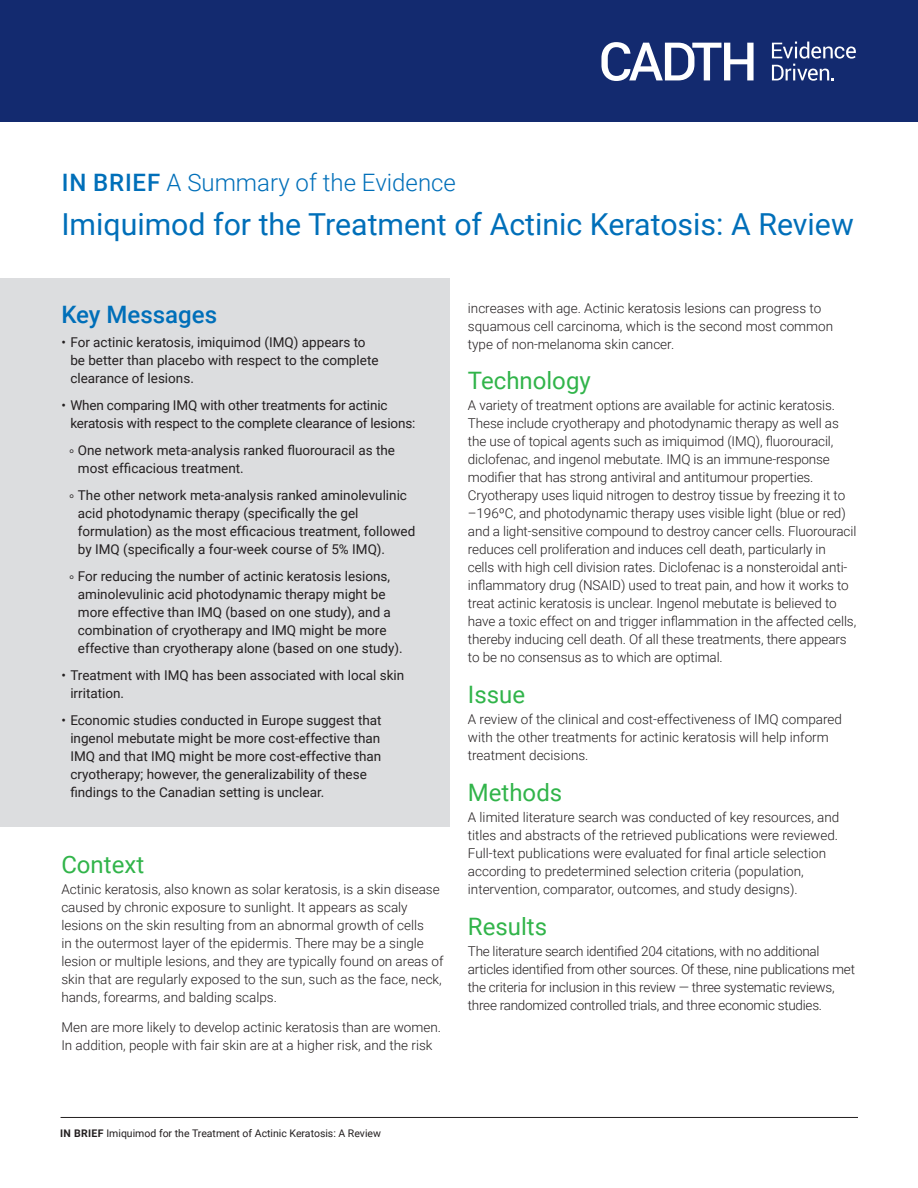
<style>
.page{position:relative;width:918px;height:1188px;background:#fff}
.page>*{position:absolute;margin:0;border:0;box-sizing:border-box;transform-origin:0 0}
.Doc_Title{font:30.3px "Roboto";color:#006fb9}
.Heading{font:24px "Roboto";color:#31b44a}
.Doc_Type{font:300 24px "Roboto";color:#006fb9}
.Key_Messages{font:500 24px "Roboto";color:#006fb9}
.t1{font:300 13.5px/18px "Roboto";letter-spacing:-.005em;color:#231f20}
.t2{font:13.5px/18px "Roboto";color:#231f20}
.t3{font:10.5px "Roboto";color:#231f20}
.s1{font-weight:500}
.s2{font-weight:700}
</style>
<div class="page">
<hr style="left:61px;top:1117px;width:797px;height:1px;background:#231f20">
<div style="left:0;top:278px;width:449px;height:548px;background:#dcdddf"></div>
<div style="left:0;top:0;width:918px;height:122px;background:#132a6f"></div>
<svg style="left:601px;top:42px;width:255px;height:39px"></svg>
<p class="Doc_Type" style="left:62px;top:166px;width:396px"><span class="s1">IN BRIEF</span> A Summary of the Evidence</p>
<p class="Doc_Title" style="left:61px;top:203px;width:794px">Imiquimod for the Treatment of Actinic Keratosis: A Review</p>
<p class="Key_Messages" style="left:61px;top:298px;width:157px">Key Messages</p>
<p class="t2" style="left:70px;top:333px;width:310px;text-indent:-9px">• For actinic keratosis, imiquimod (IMQ) appears to be better than placebo with respect to the complete clearance of lesions.</p>
<p class="t2" style="left:70px;top:396px;width:347px;text-indent:-9px">• When comparing IMQ with other treatments for actinic keratosis with respect to the complete clearance of lesions:</p>
<p class="t2" style="left:78px;top:441px;width:319px">One network meta-analysis ranked fluorouracil as the most efficacious treatment.</p>
<p class="t2" style="left:78px;top:486px;width:339px">The other network meta-analysis ranked aminolevulinic acid photodynamic therapy (specifically the gel formulation) as the most efficacious treatment, followed by IMQ (specifically a four-week course of 5% IMQ).</p>
<p class="t2" style="left:78px;top:567px;width:326px">For reducing the number of actinic keratosis lesions, aminolevulinic acid photodynamic therapy might be more effective than IMQ (based on one study), and a combination of cryotherapy and IMQ might be more effective than cryotherapy alone (based on one study).</p>
<p class="t2" style="left:70px;top:666px;width:335px;text-indent:-9px">• Treatment with IMQ has been associated with local skin irritation.</p>
<p class="t2" style="left:70px;top:711px;width:313px;text-indent:-9px">• Economic studies conducted in Europe suggest that ingenol mebutate might be more cost-effective than IMQ and that IMQ might be more cost-effective than cryotherapy; however, the generalizability of these findings to the Canadian setting is unclear.</p>
<p class="Heading" style="left:61px;top:847px;width:84px">Context</p>
<p class="t1" style="left:61px;top:879px;width:384px">Actinic keratosis, also known as solar keratosis, is a skin disease caused by chronic exposure to sunlight. It appears as scaly lesions on the skin resulting from an abnormal growth of cells<br>in the outermost layer of the epidermis. There may be a single lesion or multiple lesions, and they are typically found on areas of skin that are regularly exposed to the sun, such as the face, neck, hands, forearms, and balding scalps.</p>
<p class="t1" style="left:61px;top:1017px;width:381px">Men are more likely to develop actinic keratosis than are women.<br>In addition, people with fair skin are at a higher risk, and the risk</p>
<p class="t1" style="left:468px;top:298px;width:367px">increases with age. Actinic keratosis lesions can progress to squamous cell carcinoma, which is the second most common type of non-melanoma skin cancer.</p>
<p class="Heading" style="left:468px;top:364px;width:124px">Technology</p>
<p class="t1" style="left:468px;top:396px;width:390px">A variety of treatment options are available for actinic keratosis.<br>These include cryotherapy and photodynamic therapy as well as the use of topical agents such as imiquimod (IMQ), fluorouracil, diclofenac, and ingenol mebutate. IMQ is an immune-response modifier that has strong antiviral and antitumour properties.<br>Cryotherapy uses liquid nitrogen to destroy tissue by freezing it to –196ºC, and photodynamic therapy uses visible light (blue or red) and a light-sensitive compound to destroy cancer cells. Fluorouracil reduces cell proliferation and induces cell death, particularly in<br>cells with high cell division rates. Diclofenac is a nonsteroidal anti&shy;inflammatory drug (NSAID) used to treat pain, and how it works to treat actinic keratosis is unclear. Ingenol mebutate is believed to have a toxic effect on and trigger inflammation in the affected cells, thereby inducing cell death. Of all these treatments, there appears to be no consensus as to which are optimal.</p>
<p class="Heading" style="left:468px;top:678px;width:59px">Issue</p>
<p class="t1" style="left:468px;top:710px;width:376px">A review of the clinical and cost-effectiveness of IMQ compared with the other treatments for actinic keratosis will help inform treatment decisions.</p>
<p class="Heading" style="left:468px;top:776px;width:96px">Methods</p>
<p class="t1" style="left:468px;top:808px;width:373px">A limited literature search was conducted of key resources, and titles and abstracts of the retrieved publications were reviewed.<br>Full-text publications were evaluated for final article selection according to predetermined selection criteria (population, intervention, comparator, outcomes, and study designs).</p>
<p class="Heading" style="left:468px;top:909px;width:81px">Results</p>
<p class="t1" style="left:468px;top:942px;width:389px">The literature search identified 204 citations, with no additional articles identified from other sources. Of these, nine publications met the criteria for inclusion in this review — three systematic reviews, three randomized controlled trials, and three economic studies.</p>
<p class="t3" style="left:60px;top:1126px;width:322px"><span class="s2">IN BRIEF</span> Imiquimod for the Treatment of Actinic Keratosis: A Review</p>
</div>
